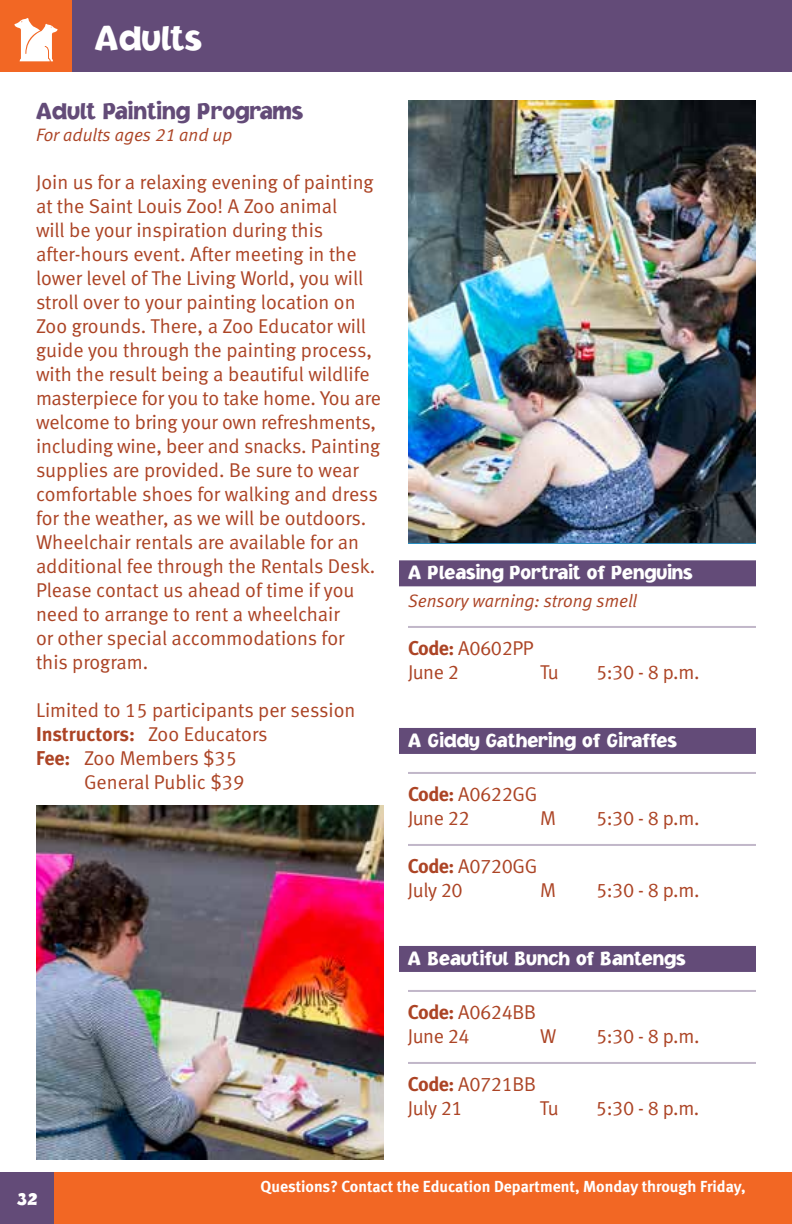
<style>
.page{position:relative;width:792px;height:1224px;background:#fff}
.page>*{position:absolute;margin:0;border:0;box-sizing:border-box;transform-origin:0 0}
.t1{font:900 36px "Jacoby ICG";color:#fff}
.t2{font:900 24px "Jacoby ICG";color:#634b78}
.t3{font:20px/24px "Meta Normal LF";letter-spacing:-.005em;color:#ac4425}
.t4{font:900 20px "Jacoby ICG";color:#fff}
.t5{font:20px "Meta Bold LF";color:#ac4425}
.t6{font:italic 18px "Meta Normal LF";color:#ac4425}
.t7{font:16px "Meta Bold LF";color:#fff}
.s1{font-family:"Meta Normal LF"}
.s2{font-family:"Meta Bold LF"}
</style>
<div class="page">
<div style="left:0;top:0;width:792px;height:72px;background:#634b78"></div>
<div style="left:0;top:0;width:72px;height:72px;background:#f26724"></div>
<div style="left:0;top:1172px;width:792px;height:52px;background:#f26724"></div>
<div style="left:0;top:1172px;width:54px;height:52px;background:#634b78"></div>
<div style="left:399px;top:560px;width:357px;height:26px;background:#634b78"></div>
<hr style="left:408px;top:626px;width:348px;height:2px;background:#c1b7c9">
<div style="left:399px;top:728px;width:357px;height:26px;background:#634b78"></div>
<hr style="left:408px;top:772px;width:348px;height:2px;background:#c1b7c9">
<hr style="left:408px;top:844px;width:348px;height:2px;background:#c1b7c9">
<div style="left:399px;top:946px;width:357px;height:26px;background:#634b78"></div>
<hr style="left:408px;top:990px;width:348px;height:2px;background:#c1b7c9">
<hr style="left:408px;top:1062px;width:348px;height:2px;background:#c1b7c9">
<svg style="left:14px;top:18px;width:44px;height:43px"></svg>
<img style="left:36px;top:806px;width:348px;height:353px">
<img style="left:408px;top:100px;width:348px;height:443px">
<h1 class="t1" style="left:95px;top:17px;width:109px">Adults</h1>
<p class="t2" style="left:36px;top:97px;width:269px">Adult Painting Programs</p>
<p class="t6" style="left:36px;top:124px;width:198px">For adults ages 21 and up</p>
<p class="t3" style="left:36px;top:170px;width:346px">Join us for a relaxing evening of painting at the Saint Louis Zoo! A Zoo animal<br>will be your inspiration during this after-hours event. After meeting in the lower level of The Living World, you will stroll over to your painting location on Zoo grounds. There, a Zoo Educator will guide you through the painting process, with the result being a beautiful wildlife masterpiece for you to take home. You are welcome to bring your own refreshments, including wine, beer and snacks. Painting supplies are provided. Be sure to wear comfortable shoes for walking and dress for the weather, as we will be outdoors.<br>Wheelchair rentals are available for an additional fee through the Rentals Desk.<br>Please contact us ahead of time if you need to arrange to rent a wheelchair<br>or other special accommodations for this program.</p>
<p class="t3" style="left:36px;top:698px;width:321px">Limited to 15 participants per session</p>
<p class="t5" style="left:36px;top:722px;width:233px">Instructors: <span class="s1">Zoo Educators</span></p>
<p class="t3" style="left:84px;top:746px;width:162px;text-indent:-48px"><span class="s2">Fee:</span> Zoo Members $35<br>General Public $39</p>
<p class="t4" style="left:408px;top:561px;width:286px">A Pleasing Portrait of Penguins</p>
<p class="t6" style="left:408px;top:590px;width:231px">Sensory warning: strong smell</p>
<p class="t3" style="left:408px;top:636px;width:127px"><span class="s2">Code:</span> A0602PP<br>June 2</p>
<p class="t3" style="left:540px;top:660px;width:20px">Tu</p>
<p class="t3" style="left:596px;top:660px;width:105px">5:30 - 8 p.m.</p>
<p class="t4" style="left:408px;top:728px;width:271px">A Giddy Gathering of Giraffes</p>
<p class="t3" style="left:408px;top:782px;width:131px"><span class="s2">Code:</span> A0622GG<br>June 22</p>
<p class="t3" style="left:540px;top:806px;width:17px">M</p>
<p class="t3" style="left:596px;top:806px;width:105px">5:30 - 8 p.m.</p>
<p class="t3" style="left:408px;top:854px;width:131px"><span class="s2">Code:</span> A0720GG<br>July 20</p>
<p class="t3" style="left:540px;top:878px;width:17px">M</p>
<p class="t3" style="left:596px;top:878px;width:105px">5:30 - 8 p.m.</p>
<p class="t4" style="left:408px;top:946px;width:279px">A Beautiful Bunch of Bantengs</p>
<p class="t3" style="left:408px;top:1000px;width:130px"><span class="s2">Code:</span> A0624BB<br>June 24</p>
<p class="t3" style="left:540px;top:1024px;width:18px">W</p>
<p class="t3" style="left:596px;top:1024px;width:105px">5:30 - 8 p.m.</p>
<p class="t3" style="left:408px;top:1072px;width:130px"><span class="s2">Code:</span> A0721BB<br>July 21</p>
<p class="t3" style="left:540px;top:1096px;width:20px">Tu</p>
<p class="t3" style="left:596px;top:1096px;width:105px">5:30 - 8 p.m.</p>
<p class="t4" style="left:17px;top:1187px;width:22px">32</p>
<p class="t7" style="left:261px;top:1177px;width:487px">Questions? Contact the Education Department, Monday through Friday,</p>
</div>
